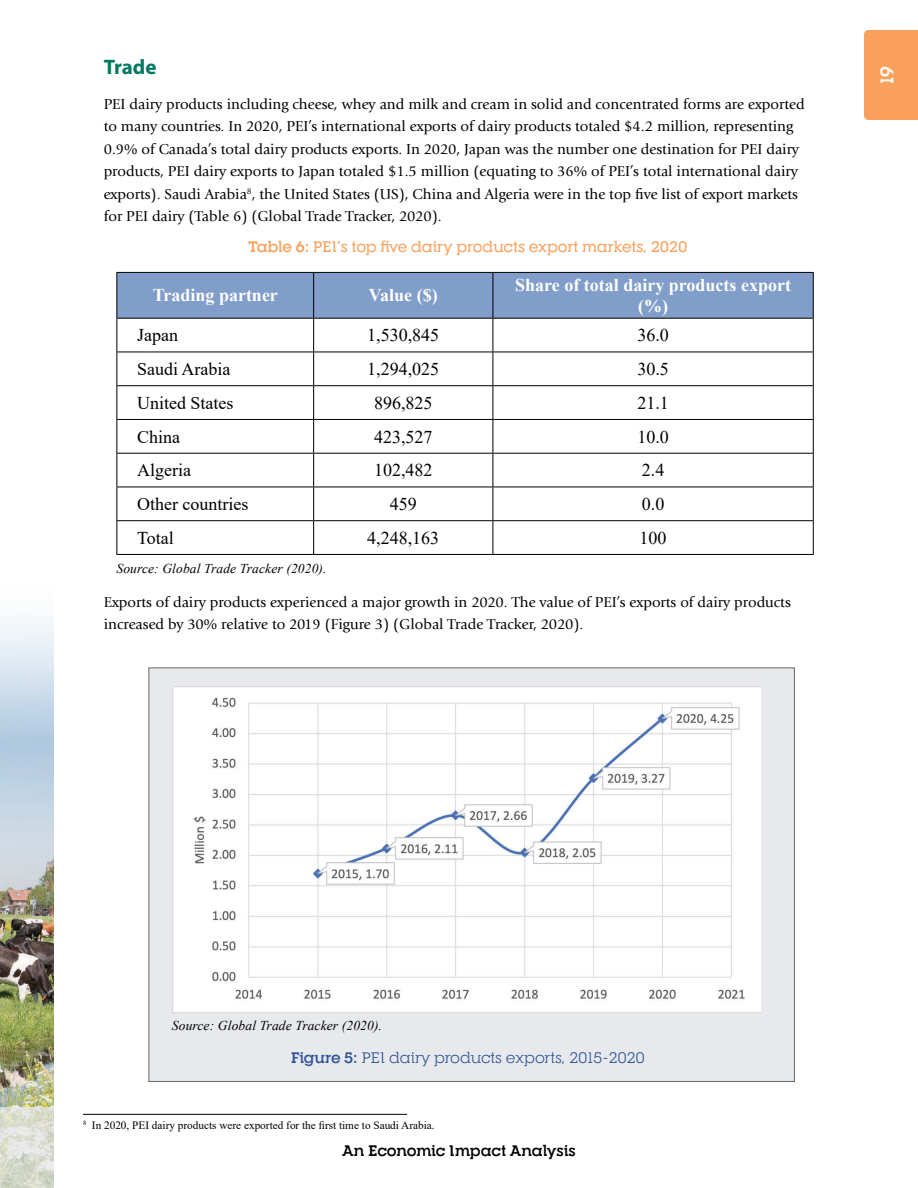
<style>
.page{position:relative;width:918px;height:1188px;background:#fff}
.page>*{position:absolute;margin:0;border:0;box-sizing:border-box;transform-origin:0 0}
.t1{font:700 21px "Myriad Pro";letter-spacing:-.005em;color:#007960}
.t2{font:18px "Times New Roman";color:#000}
.t3{font:700 18px/21.6px "Times New Roman";color:#fff;text-align:center}
.t4{font:700 18px "RNS Camelia";color:#fff}
.t5{font:15px/22.5px "Giovanni Std";color:#000}
.t6{font:500 15px "RNS Camelia";color:#f9a15c}
.t7{font:15px "RNS Camelia";color:#2f5497}
.t8{font:700 15px "RNS Camelia";letter-spacing:-.01em;color:#000}
.t9{font:italic 13.5px "Times New Roman";letter-spacing:.01em;color:#000}
.t10{font:11.25px "Times New Roman";color:#000}
.s1{font-weight:700}
</style>
<div class="page">
<img style="left:0;top:623px;width:54px;height:484px">
<svg style="left:0;top:1107px;width:54px;height:81px;background:#daddd1"></svg>
<div style="left:864px;top:30px;width:54px;height:90px;background:#f9a15c"></div>
<div style="left:148px;top:668px;width:647px;height:414px;background:#e7e9ed;border:1px solid #6f625a"></div>
<div style="left:117px;top:273px;width:696px;height:45px;background:#819dca"></div>
<hr style="left:116px;top:272px;width:198px;height:1px;background:#000">
<hr style="left:116px;top:273px;width:1px;height:45px;background:#000">
<hr style="left:314px;top:272px;width:179px;height:1px;background:#000">
<hr style="left:313px;top:273px;width:1px;height:45px;background:#000">
<hr style="left:493px;top:272px;width:321px;height:1px;background:#000">
<hr style="left:493px;top:273px;width:1px;height:45px;background:#000">
<hr style="left:813px;top:273px;width:1px;height:45px;background:#000">
<hr style="left:116px;top:318px;width:198px;height:1px;background:#000">
<hr style="left:116px;top:319px;width:1px;height:33px;background:#000">
<hr style="left:314px;top:318px;width:179px;height:1px;background:#000">
<hr style="left:313px;top:319px;width:1px;height:33px;background:#000">
<hr style="left:493px;top:318px;width:321px;height:1px;background:#000">
<hr style="left:493px;top:319px;width:1px;height:33px;background:#000">
<hr style="left:813px;top:319px;width:1px;height:33px;background:#000">
<hr style="left:116px;top:352px;width:198px;height:1px;background:#000">
<hr style="left:116px;top:352px;width:1px;height:33px;background:#000">
<hr style="left:314px;top:352px;width:179px;height:1px;background:#000">
<hr style="left:313px;top:352px;width:1px;height:33px;background:#000">
<hr style="left:493px;top:352px;width:321px;height:1px;background:#000">
<hr style="left:493px;top:352px;width:1px;height:33px;background:#000">
<hr style="left:813px;top:352px;width:1px;height:33px;background:#000">
<hr style="left:116px;top:385px;width:198px;height:1px;background:#000">
<hr style="left:116px;top:386px;width:1px;height:33px;background:#000">
<hr style="left:314px;top:385px;width:179px;height:1px;background:#000">
<hr style="left:313px;top:386px;width:1px;height:33px;background:#000">
<hr style="left:493px;top:385px;width:321px;height:1px;background:#000">
<hr style="left:493px;top:386px;width:1px;height:33px;background:#000">
<hr style="left:813px;top:386px;width:1px;height:33px;background:#000">
<hr style="left:116px;top:419px;width:198px;height:1px;background:#000">
<hr style="left:116px;top:420px;width:1px;height:33px;background:#000">
<hr style="left:314px;top:419px;width:179px;height:1px;background:#000">
<hr style="left:313px;top:420px;width:1px;height:33px;background:#000">
<hr style="left:493px;top:419px;width:321px;height:1px;background:#000">
<hr style="left:493px;top:420px;width:1px;height:33px;background:#000">
<hr style="left:813px;top:420px;width:1px;height:33px;background:#000">
<hr style="left:116px;top:453px;width:198px;height:1px;background:#000">
<hr style="left:116px;top:454px;width:1px;height:33px;background:#000">
<hr style="left:314px;top:453px;width:179px;height:1px;background:#000">
<hr style="left:313px;top:454px;width:1px;height:33px;background:#000">
<hr style="left:493px;top:453px;width:321px;height:1px;background:#000">
<hr style="left:493px;top:454px;width:1px;height:33px;background:#000">
<hr style="left:813px;top:454px;width:1px;height:33px;background:#000">
<hr style="left:116px;top:487px;width:198px;height:1px;background:#000">
<hr style="left:116px;top:487px;width:1px;height:33px;background:#000">
<hr style="left:314px;top:487px;width:179px;height:1px;background:#000">
<hr style="left:313px;top:487px;width:1px;height:33px;background:#000">
<hr style="left:493px;top:487px;width:321px;height:1px;background:#000">
<hr style="left:493px;top:487px;width:1px;height:33px;background:#000">
<hr style="left:813px;top:487px;width:1px;height:33px;background:#000">
<hr style="left:116px;top:520px;width:198px;height:1px;background:#000">
<hr style="left:116px;top:521px;width:1px;height:33px;background:#000">
<hr style="left:314px;top:520px;width:179px;height:1px;background:#000">
<hr style="left:313px;top:521px;width:1px;height:33px;background:#000">
<hr style="left:493px;top:520px;width:321px;height:1px;background:#000">
<hr style="left:493px;top:521px;width:1px;height:33px;background:#000">
<hr style="left:813px;top:521px;width:1px;height:33px;background:#000">
<hr style="left:116px;top:554px;width:198px;height:1px;background:#000">
<hr style="left:314px;top:554px;width:179px;height:1px;background:#000">
<hr style="left:493px;top:554px;width:321px;height:1px;background:#000">
<hr style="left:83px;top:1114px;width:324px;height:1px;background:#000">
<img style="left:172px;top:686px;width:590px;height:327px">
<h1 class="t1" style="left:104px;top:53px;width:54px">Trade</h1>
<p class="t5" style="left:104px;top:93px;width:703px">PEI dairy products including cheese, whey and milk and cream in solid and concentrated forms are exported to many countries. In 2020, PEI’s international exports of dairy products totaled $4.2 million, representing 0.9% of Canada’s total dairy products exports. In 2020, Japan was the number one destination for PEI dairy products, PEI dairy exports to Japan totaled $1.5 million (equating to 36% of PEI’s total international dairy exports). Saudi Arabia<sup>8</sup>, the United States (US), China and Algeria were in the top five list of export markets for PEI dairy (Table 6) (Global Trade Tracker, 2020).</p>
<p class="t6" style="left:248px;top:238px;width:441px"><span class="s1">Table 6:</span> PEI’s top five dairy products export markets, 2020</p>
<p class="t3" style="left:153px;top:284px;width:127px">Trading partner</p>
<p class="t3" style="left:369px;top:284px;width:70px">Value ($)</p>
<p class="t3" style="left:515px;top:273px;width:277px">Share of total dairy products export (%)</p>
<p class="t2" style="left:137px;top:323px;width:42px">Japan</p>
<p class="t2" style="left:367px;top:323px;width:73px">1,530,845</p>
<p class="t2" style="left:637px;top:323px;width:33px">36.0</p>
<p class="t2" style="left:137px;top:356px;width:95px">Saudi Arabia</p>
<p class="t2" style="left:367px;top:356px;width:73px">1,294,025</p>
<p class="t2" style="left:637px;top:356px;width:33px">30.5</p>
<p class="t2" style="left:137px;top:390px;width:98px">United States</p>
<p class="t2" style="left:374px;top:390px;width:60px">896,825</p>
<p class="t2" style="left:637px;top:390px;width:33px">21.1</p>
<p class="t2" style="left:137px;top:424px;width:45px">China</p>
<p class="t2" style="left:374px;top:424px;width:60px">423,527</p>
<p class="t2" style="left:637px;top:424px;width:33px">10.0</p>
<p class="t2" style="left:137px;top:458px;width:55px">Algeria</p>
<p class="t2" style="left:374px;top:458px;width:60px">102,482</p>
<p class="t2" style="left:642px;top:458px;width:24px">2.4</p>
<p class="t2" style="left:137px;top:491px;width:113px">Other countries</p>
<p class="t2" style="left:390px;top:491px;width:28px">459</p>
<p class="t2" style="left:642px;top:491px;width:24px">0.0</p>
<p class="t2" style="left:137px;top:525px;width:38px">Total</p>
<p class="t2" style="left:367px;top:525px;width:73px">4,248,163</p>
<p class="t2" style="left:640px;top:525px;width:28px">100</p>
<p class="t9" style="left:116px;top:559px;width:212px">Source: Global Trade Tracker (2020).</p>
<p class="t5" style="left:104px;top:591px;width:689px">Exports of dairy products experienced a major growth in 2020. The value of PEI’s exports of dairy products increased by 30% relative to 2019 (Figure 3) (Global Trade Tracker, 2020).</p>
<p class="t4" style="left:876px;top:84px;width:19px;rotate:-90deg">19</p>
<p class="t9" style="left:172px;top:1016px;width:212px">Source: Global Trade Tracker (2020).</p>
<p class="t7" style="left:291px;top:1049px;width:356px"><span class="s1">Figure 5:</span> PEI dairy products exports, 2015-2020</p>
<p class="t10" style="left:83px;top:1117px;width:353px"><sup>8</sup> In 2020, PEI dairy products were exported for the first time to Saudi Arabia.</p>
<p class="t8" style="left:342px;top:1142px;width:235px">An Economic Impact Analysis</p>
</div>
